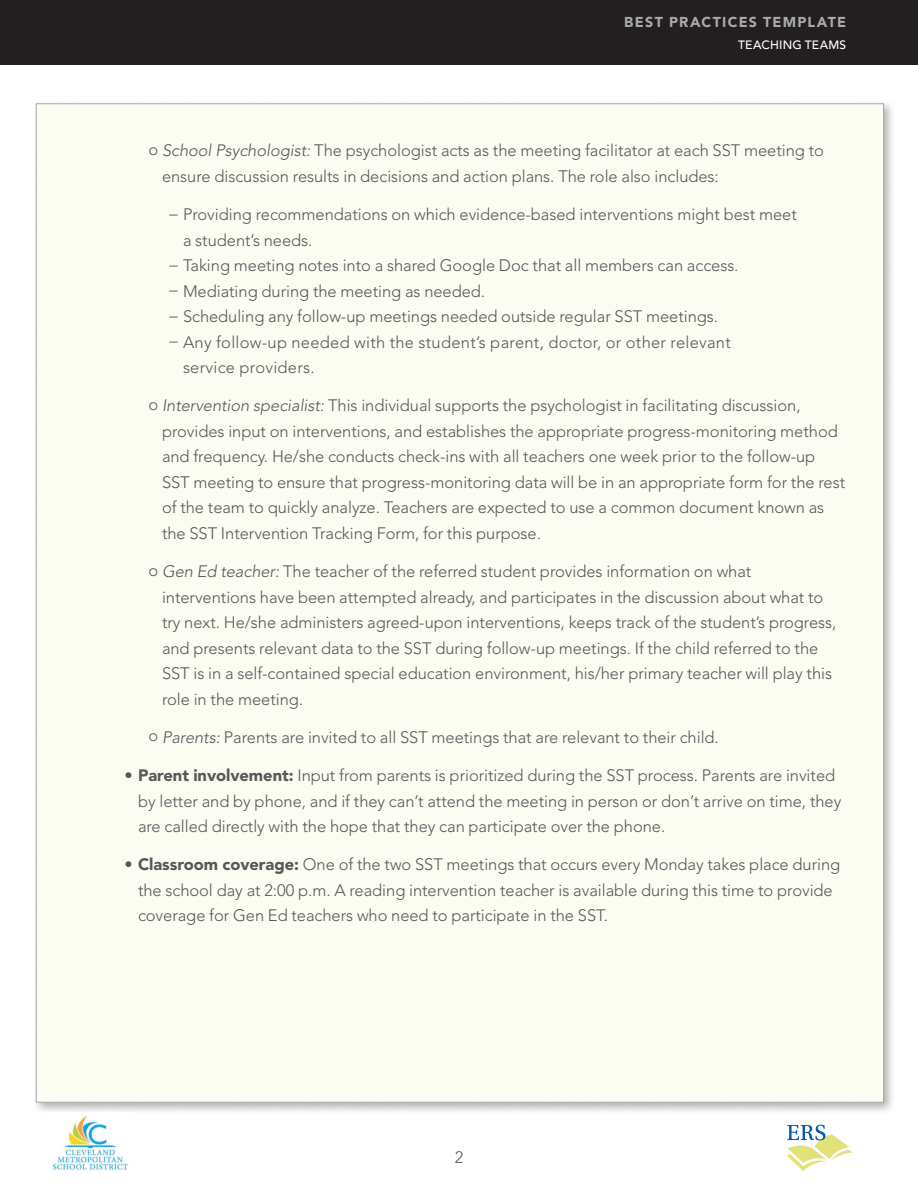
<style>
.page{position:relative;width:918px;height:1188px;background:#fff}
.page>*{position:absolute;margin:0;border:0;box-sizing:border-box;transform-origin:0 0}
.t1{font:300 16.5px/25.5px "Avenir LT Std";letter-spacing:-.005em;color:#57585a}
.t2{font:300 16.5px/25.5px "Avenir LT Std";letter-spacing:.015em;color:#57585a}
.t3{font:900 14.25px "Avenir LT Std";letter-spacing:.09em;color:#a8a9ad}
.t4{font:500 12px "Avenir LT Std";letter-spacing:.015em;color:#fff}
.s1{font-style:italic}
.s2{font-weight:900}
</style>
<div class="page">
<div style="left:0;top:0;width:918px;height:64px;background:#231f20"></div>
<svg style="left:787px;top:1125px;width:66px;height:46px"></svg>
<div style="left:32px;top:99px;width:865px;height:1016px;background:#231f20;opacity:.35"></div>
<div style="left:36px;top:103px;width:848px;height:1000px;background:#fbfcf2;border:1px solid #a8a9ad"></div>
<img style="left:46px;top:1113px;width:86px;height:57px">
<p class="t3" style="left:624px;top:13px;width:223px">BEST PRACTICES TEMPLATE</p>
<p class="t4" style="left:738px;top:38px;width:110px">TEACHING TEAMS</p>
<p class="t1" style="left:162px;top:138px;width:663px;text-indent:-14px">o <span class="s1">School Psychologist:</span> The psychologist acts as the meeting facilitator at each SST meeting to ensure discussion results in decisions and action plans. The role also includes:</p>
<p class="t1" style="left:183px;top:202px;width:615px;text-indent:-14px">– Providing recommendations on which evidence-based interventions might best meet a student’s needs.</p>
<p class="t1" style="left:170px;top:253px;width:571px">– Taking meeting notes into a shared Google Doc that all members can access.</p>
<p class="t1" style="left:170px;top:278px;width:317px">– Mediating during the meeting as needed.</p>
<p class="t1" style="left:170px;top:304px;width:550px">– Scheduling any follow-up meetings needed outside regular SST meetings.</p>
<p class="t2" style="left:183px;top:329px;width:549px;text-indent:-14px">– Any follow-up needed with the student’s parent, doctor, or other relevant service providers.</p>
<p class="t1" style="left:162px;top:393px;width:685px;text-indent:-14px">o <span class="s1">Intervention specialist:</span> This individual supports the psychologist in facilitating discussion, provides input on interventions, and establishes the appropriate progress-monitoring method and frequency. He/she conducts check-ins with all teachers one week prior to the follow-up SST meeting to ensure that progress-monitoring data will be in an appropriate form for the rest of the team to quickly analyze. Teachers are expected to use a common document known as the SST Intervention Tracking Form, for this purpose.</p>
<p class="t1" style="left:162px;top:559px;width:676px;text-indent:-14px">o <span class="s1">Gen Ed teacher:</span> The teacher of the referred student provides information on what interventions have been attempted already, and participates in the discussion about what to try next. He/she administers agreed-upon interventions, keeps track of the student’s progress, and presents relevant data to the SST during follow-up meetings. If the child referred to the SST is in a self-contained special education environment, his/her primary teacher will play this role in the meeting.</p>
<p class="t1" style="left:148px;top:725px;width:572px">o <span class="s1">Parents:</span> Parents are invited to all SST meetings that are relevant to their child.</p>
<p class="t1" style="left:138px;top:763px;width:705px;text-indent:-14px">• <span class="s2">Parent involvement:</span> Input from parents is prioritized during the SST process. Parents are invited by letter and by phone, and if they can’t attend the meeting in person or don’t arrive on time, they are called directly with the hope that they can participate over the phone.</p>
<p class="t1" style="left:138px;top:852px;width:704px;text-indent:-14px">• <span class="s2">Classroom coverage:</span> One of the two SST meetings that occurs every Monday takes place during the school day at 2:00 p.m. A reading intervention teacher is available during this time to provide coverage for Gen Ed teachers who need to participate in the SST.</p>
<p class="t1" style="left:455px;top:1145px;width:10px">2</p>
</div>
